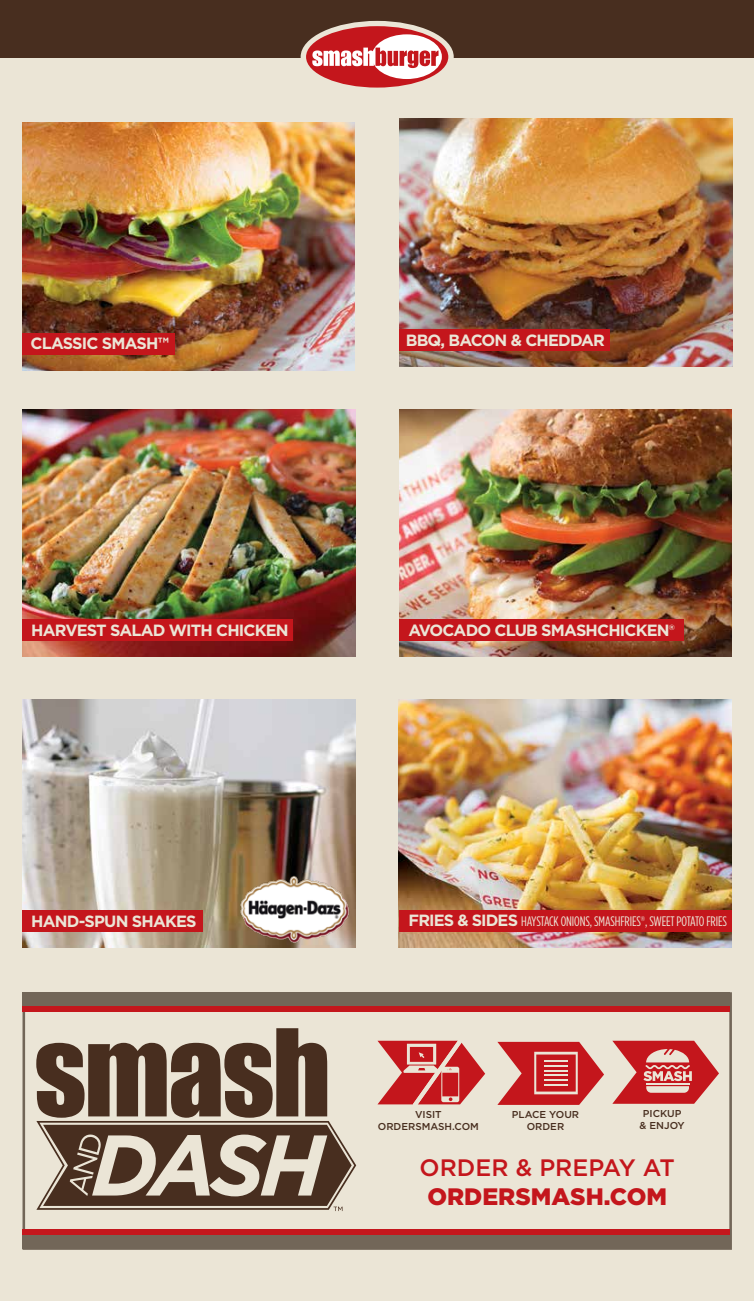
<style>
.page{position:relative;width:754px;height:1301px;background:#fff}
.page>*{position:absolute;margin:0;border:0;box-sizing:border-box;transform-origin:0 0}
.t1{font:500 23.75px "Gotham HTF";color:#c4161c}
.t2{font:900 23.75px "Gotham HTF";color:#c4161c}
.t3{font:700 16.25px "Gotham HTF";letter-spacing:-.05em;color:#ebe5d6}
.t4{font:13.75px "Gotham Condensed";letter-spacing:-.01em;color:#ebe5d6}
.t5{font:500 10px/12px "Gotham HTF";color:#482e1f;text-align:center}
.s1{font-family:"Gotham HTF";font-weight:700;font-size:16.25px}
</style>
<div class="page">
<div style="left:0;top:36px;width:753px;height:1264px;background:#ebe5d6"></div>
<img style="left:399px;top:409px;width:332px;height:247px">
<div style="left:0;top:0;width:753px;height:58px;background:#482e1f"></div>
<div style="left:300px;top:21px;width:153px;height:72px;background:#ebe5d6;border-radius:50%"></div>
<div style="left:306px;top:26px;width:142px;height:62px;background:#c4161c;border-radius:50%"></div>
<div style="left:371px;top:34px;width:70px;height:45px;background:#fff;border-radius:50%"></div>
<svg style="left:312px;top:48px;width:126px;height:20px"></svg>
<img style="left:22px;top:123px;width:333px;height:247px">
<div style="left:22px;top:333px;width:152px;height:21px;background:#c4161c"></div>
<img style="left:22px;top:699px;width:333px;height:247px">
<img style="left:238px;top:870px;width:113px;height:77px">
<div style="left:22px;top:909px;width:180px;height:22px;background:#c4161c"></div>
<img style="left:22px;top:409px;width:333px;height:247px">
<div style="left:22px;top:619px;width:271px;height:22px;background:#c4161c"></div>
<div style="left:399px;top:619px;width:285px;height:22px;background:#c4161c"></div>
<img style="left:399px;top:119px;width:333px;height:247px">
<div style="left:399px;top:329px;width:211px;height:21px;background:#c4161c"></div>
<img style="left:398px;top:699px;width:333px;height:247px">
<div style="left:398px;top:909px;width:333px;height:22px;background:#c4161c"></div>
<svg style="left:497px;top:1041px;width:107px;height:63px"></svg>
<svg style="left:612px;top:1040px;width:106px;height:63px"></svg>
<hr style="left:645px;top:1082px;width:44px;height:2px;background:#ebe5d6">
<svg style="left:377px;top:1040px;width:108px;height:64px"></svg>
<svg style="left:36px;top:1028px;width:320px;height:182px"></svg>
<div style="left:22px;top:992px;width:707px;height:14px;background:#726658"></div>
<div style="left:22px;top:1234px;width:707px;height:14px;background:#726658"></div>
<div style="left:22px;top:1229px;width:707px;height:5px;background:#c4161c"></div>
<div style="left:22px;top:1006px;width:707px;height:5px;background:#c4161c"></div>
<p class="t3" style="left:31px;top:334px;width:140px">CLASSIC SMASH™</p>
<p class="t3" style="left:405px;top:331px;width:200px">BBQ, BACON &amp; CHEDDAR</p>
<p class="t3" style="left:31px;top:621px;width:259px">HARVEST SALAD WITH CHICKEN</p>
<p class="t3" style="left:408px;top:621px;width:268px">AVOCADO CLUB SMASHCHICKEN<sup>®</sup></p>
<p class="t3" style="left:31px;top:911px;width:167px">HAND-SPUN SHAKES</p>
<p class="t4" style="left:408px;top:913px;width:320px"><span class="s1">FRIES &amp; SIDES</span> HAYSTACK ONIONS, SMASHFRIES®, SWEET POTATO FRIES</p>
<p class="t5" style="left:378px;top:1108px;width:102px">VISIT<br>ORDERSMASH.COM</p>
<p class="t5" style="left:511px;top:1108px;width:69px">PLACE YOUR<br>ORDER</p>
<p class="t5" style="left:639px;top:1107px;width:47px">PICKUP &amp; ENJOY</p>
<h1 class="t1" style="left:419px;top:1153px;width:257px">ORDER &amp; PREPAY AT</h1>
<h1 class="t2" style="left:427px;top:1182px;width:241px">ORDERSMASH.COM</h1>
</div>
